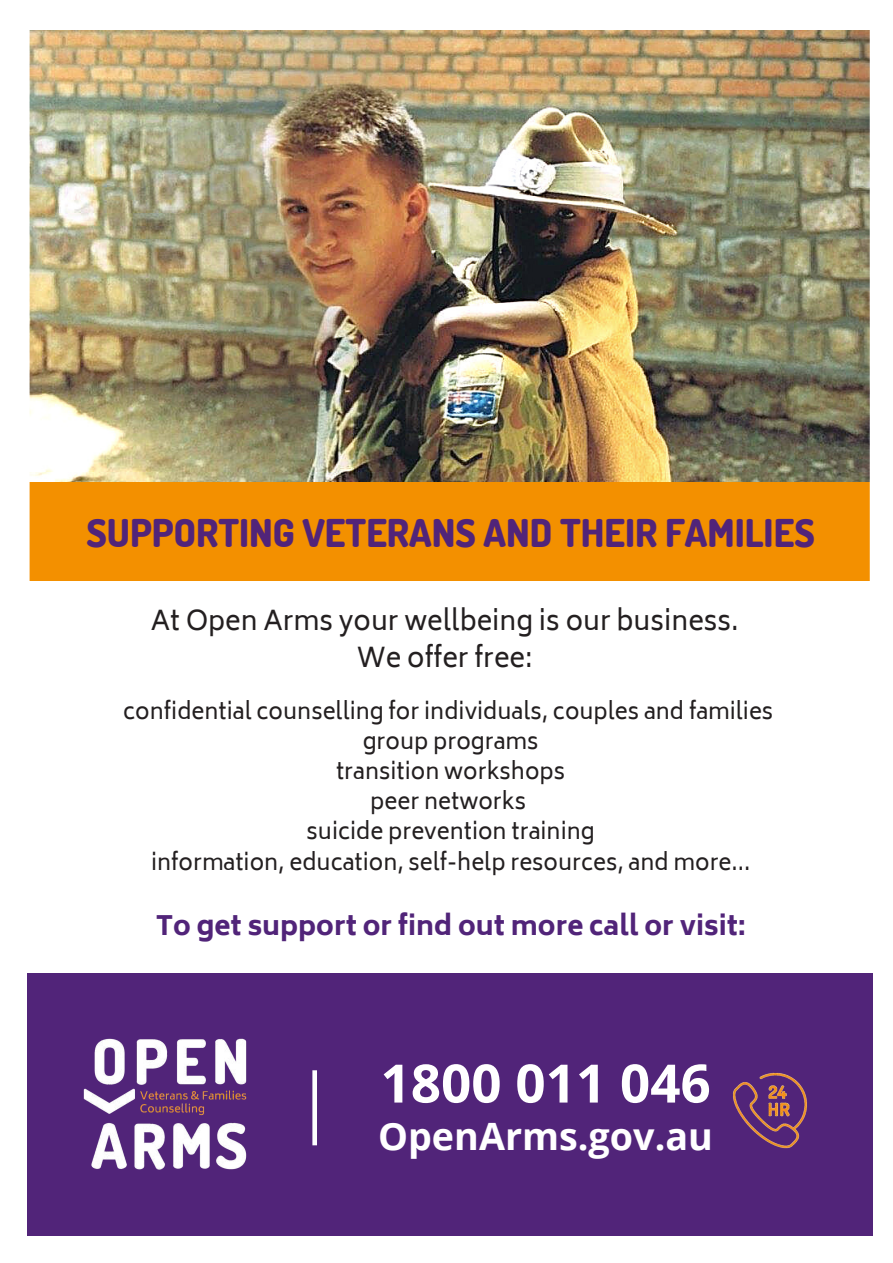
<style>
.page{position:relative;width:893px;height:1263px;background:#fff}
.page>*{position:absolute;margin:0;border:0;box-sizing:border-box;transform-origin:0 0}
.t1{font:700 52.95px "Open Sans";color:#fff}
.t2{font:800 38.25px "Dosis";color:#512479}
.t3{font:700 37.65px "Open Sans";color:#fff}
.t4{font:26.55px/36.5px "Biryani";color:#231f20;text-align:center}
.t5{font:800 26.55px "Biryani";color:#512479}
.t6{font:22.05px/30.2px "Biryani";color:#231f20;text-align:center}
</style>
<div class="page">
<img style="left:30px;top:31px;width:840px;height:451px">
<div style="left:28px;top:482px;width:845px;height:98px;background:#f39000"></div>
<svg style="left:870px;top:482px;width:3px;height:754px"></svg>
<svg style="left:27px;top:30px;width:3px;height:1206px"></svg>
<div style="left:27px;top:973px;width:845px;height:262px;background:#512479"></div>
<svg style="left:312px;top:1070px;width:5px;height:75px"></svg>
<img style="left:83px;top:1038px;width:164px;height:132px">
<img style="left:733px;top:1072px;width:74px;height:77px">
<h2 class="t2" style="left:87px;top:508px;width:730px">SUPPORTING VETERANS AND THEIR FAMILIES</h2>
<p class="t4" style="left:151px;top:603px;width:589px">At Open Arms your wellbeing is our business.<br>We offer free:</p>
<p class="t6" style="left:123px;top:696px;width:651px">confidential counselling for individuals, couples and families group programs<br>transition workshops<br>peer networks<br>suicide prevention training<br>information, education, self-help resources, and more...</p>
<p class="t5" style="left:156px;top:911px;width:591px">To get support or find out more call or visit:</p>
<h1 class="t1" style="left:380px;top:1046px;width:332px">1800 011 046</h1>
<h3 class="t3" style="left:378px;top:1109px;width:336px">OpenArms.gov.au</h3>
</div>
